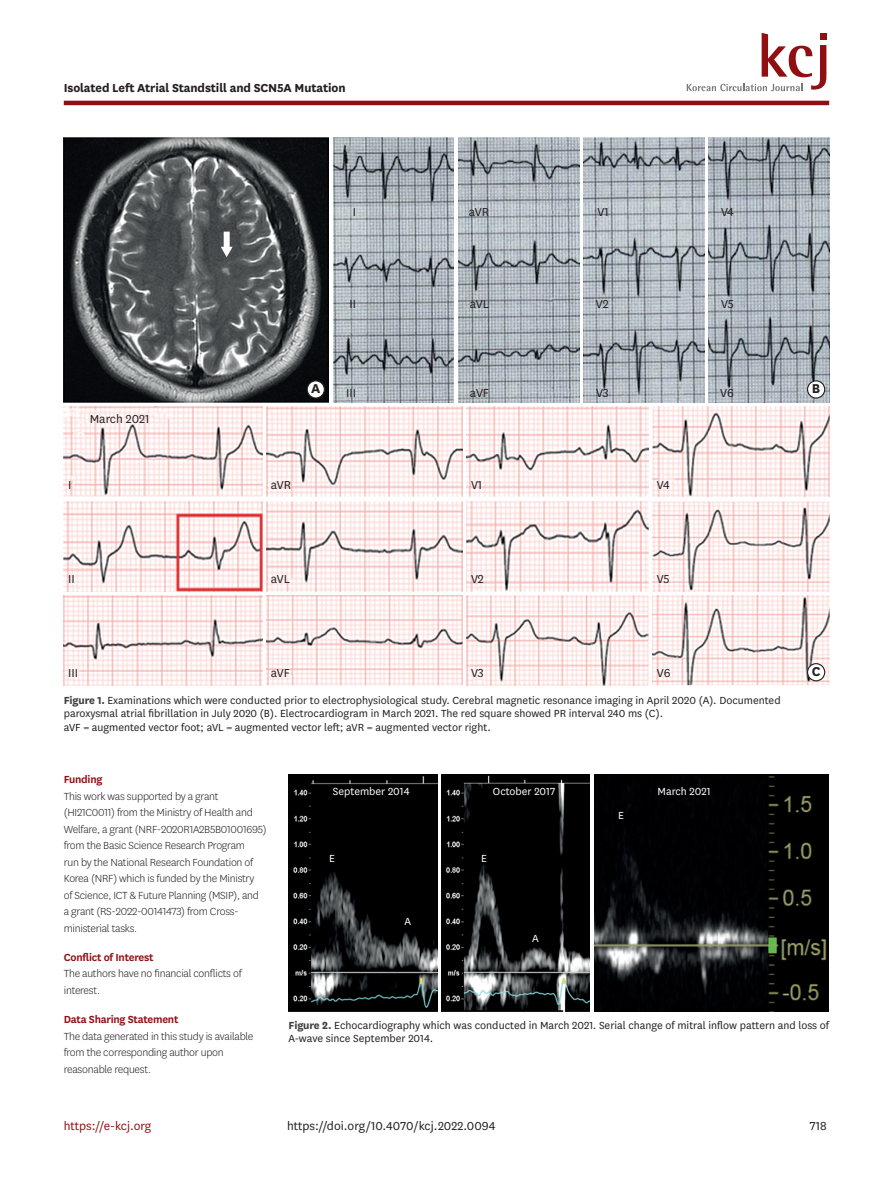
<style>
.page{position:relative;width:893px;height:1191px;background:#fff}
.page>*{position:absolute;margin:0;border:0;box-sizing:border-box;transform-origin:0 0}
.t1{font:700 15px "National";color:#231f20}
.doi_running_footer{font:13.5px "National";color:#231f20}
.alt-title-type{font:700 13.5px "National";letter-spacing:-.01em;color:#231f20}
.t2{font:13.5px "National";color:#900f13}
.conflict_p{font:300 12px/16.5px "National";letter-spacing:-.02em;color:#231f20}
.fig_caption{font:12px/13.5px "National";color:#231f20}
.conflict_title{font:600 12px "National";letter-spacing:-.02em;color:#900f13}
.t3{font:12px "National";color:#fff}
.s1{font-weight:700;color:#3e3e3f}
</style>
<div class="page">
<hr style="left:64px;top:101px;width:765px;height:4px;background:#900f13">
<div style="left:820px;top:34px;width:7px;height:6px;background:#900f13"></div>
<svg style="left:687px;top:33px;width:139px;height:58px"></svg>
<img style="left:64px;top:137px;width:265px;height:265px">
<img style="left:333px;top:137px;width:121px;height:265px">
<img style="left:458px;top:137px;width:121px;height:265px">
<img style="left:583px;top:137px;width:121px;height:265px">
<img style="left:708px;top:137px;width:121px;height:265px">
<img style="left:64px;top:407px;width:198px;height:90px">
<img style="left:64px;top:501px;width:198px;height:90px">
<img style="left:64px;top:595px;width:198px;height:90px">
<img style="left:266px;top:407px;width:196px;height:90px">
<img style="left:266px;top:501px;width:196px;height:90px">
<img style="left:266px;top:595px;width:196px;height:90px">
<img style="left:466px;top:407px;width:182px;height:90px">
<img style="left:466px;top:501px;width:182px;height:90px">
<img style="left:466px;top:595px;width:182px;height:90px">
<img style="left:652px;top:407px;width:177px;height:90px">
<img style="left:652px;top:501px;width:177px;height:90px">
<img style="left:652px;top:595px;width:177px;height:90px">
<div style="left:307px;top:381px;width:17px;height:17px;background:#fff;border-radius:50%"></div>
<div style="left:307px;top:380px;width:18px;height:18px;border:1px solid #231f20;border-radius:50%"></div>
<div style="left:807px;top:381px;width:18px;height:17px;background:#fff;border-radius:50%"></div>
<div style="left:807px;top:380px;width:18px;height:18px;border:1px solid #231f20;border-radius:50%"></div>
<div style="left:807px;top:663px;width:18px;height:18px;background:#fff;border-radius:50%"></div>
<div style="left:807px;top:663px;width:18px;height:18px;border:1px solid #231f20;border-radius:50%"></div>
<div style="left:224px;top:232px;width:6px;height:16px;background:#fff"></div>
<svg style="left:221px;top:247px;width:12px;height:10px"></svg>
<img style="left:289px;top:774px;width:148px;height:237px">
<img style="left:441px;top:774px;width:149px;height:237px">
<img style="left:594px;top:774px;width:235px;height:237px">
<p class="alt-title-type" style="left:64px;top:78px;width:283px">Isolated Left Atrial Standstill and SCN5A Mutation</p>
<p class="doi_running_footer" style="left:353px;top:204px;width:5px">I</p>
<p class="doi_running_footer" style="left:469px;top:204px;width:22px">aVR</p>
<p class="doi_running_footer" style="left:598px;top:204px;width:13px">V1</p>
<p class="doi_running_footer" style="left:721px;top:203px;width:14px">V4</p>
<p class="doi_running_footer" style="left:350px;top:295px;width:8px">II</p>
<p class="doi_running_footer" style="left:470px;top:295px;width:21px">aVL</p>
<p class="doi_running_footer" style="left:596px;top:295px;width:14px">V2</p>
<p class="doi_running_footer" style="left:721px;top:295px;width:14px">V5</p>
<p class="doi_running_footer" style="left:90px;top:410px;width:61px">March 2021</p>
<p class="doi_running_footer" style="left:68px;top:476px;width:5px">I</p>
<p class="doi_running_footer" style="left:68px;top:570px;width:8px">II</p>
<p class="t1" style="left:311px;top:378px;width:11px">A</p>
<p class="t1" style="left:812px;top:378px;width:10px">B</p>
<p class="doi_running_footer" style="left:720px;top:384px;width:15px">V6</p>
<p class="doi_running_footer" style="left:596px;top:384px;width:14px">V3</p>
<p class="doi_running_footer" style="left:346px;top:384px;width:12px">III</p>
<p class="doi_running_footer" style="left:470px;top:384px;width:21px">aVF</p>
<p class="doi_running_footer" style="left:271px;top:476px;width:22px">aVR</p>
<p class="doi_running_footer" style="left:471px;top:476px;width:13px">V1</p>
<p class="doi_running_footer" style="left:657px;top:476px;width:14px">V4</p>
<p class="doi_running_footer" style="left:271px;top:570px;width:21px">aVL</p>
<p class="doi_running_footer" style="left:471px;top:570px;width:14px">V2</p>
<p class="doi_running_footer" style="left:657px;top:570px;width:14px">V5</p>
<p class="doi_running_footer" style="left:657px;top:664px;width:15px">V6</p>
<p class="doi_running_footer" style="left:471px;top:664px;width:14px">V3</p>
<p class="doi_running_footer" style="left:68px;top:664px;width:12px">III</p>
<p class="fig_caption" style="left:64px;top:693px;width:718px"><span class="s1">Figure 1.</span> Examinations which were conducted prior to electrophysiological study. Cerebral magnetic resonance imaging in April 2020 (A). Documented paroxysmal atrial fibrillation in July 2020 (B). Electrocardiogram in March 2021. The red square showed PR interval 240 ms (C).<br>aVF = augmented vector foot; aVL = augmented vector left; aVR = augmented vector right.</p>
<p class="doi_running_footer" style="left:271px;top:664px;width:21px">aVF</p>
<p class="t1" style="left:812px;top:661px;width:10px">C</p>
<p class="conflict_title" style="left:64px;top:771px;width:40px">Funding</p>
<p class="conflict_p" style="left:64px;top:787px;width:204px">This work was supported by a grant (HI21C0011) from the Ministry of Health and Welfare, a grant (NRF-2020R1A2B5B01001695) from the Basic Science Research Program<br>run by the National Research Foundation of Korea (NRF) which is funded by the Ministry<br>of Science, ICT &amp; Future Planning (MSIP), and a grant (RS-2022-00141473) from Cross&shy;ministerial tasks.</p>
<p class="conflict_title" style="left:64px;top:949px;width:91px">Conflict of Interest</p>
<p class="conflict_p" style="left:64px;top:965px;width:179px">The authors have no financial conflicts of interest.</p>
<p class="conflict_title" style="left:64px;top:1011px;width:116px">Data Sharing Statement</p>
<p class="conflict_p" style="left:64px;top:1027px;width:191px">The data generated in this study is available from the corresponding author upon reasonable request.</p>
<p class="t3" style="left:333px;top:783px;width:78px">September 2014</p>
<p class="t3" style="left:329px;top:850px;width:7px">E</p>
<p class="t3" style="left:405px;top:913px;width:8px">A</p>
<p class="t3" style="left:493px;top:783px;width:64px">October 2017</p>
<p class="t3" style="left:657px;top:783px;width:55px">March 2021</p>
<p class="t3" style="left:481px;top:850px;width:7px">E</p>
<p class="t3" style="left:532px;top:930px;width:8px">A</p>
<p class="t3" style="left:618px;top:807px;width:7px">E</p>
<p class="fig_caption" style="left:289px;top:1018px;width:542px"><span class="s1">Figure 2.</span> Echocardiography which was conducted in March 2021. Serial change of mitral inflow pattern and loss of<br>A-wave since September 2014.</p>
<p class="t2" style="left:64px;top:1116px;width:89px">https://e-kcj.org</p>
<p class="doi_running_footer" style="left:287px;top:1116px;width:210px">https://doi.org/10.4070/kcj.2022.0094</p>
<p class="doi_running_footer" style="left:810px;top:1116px;width:18px">718</p>
</div>
